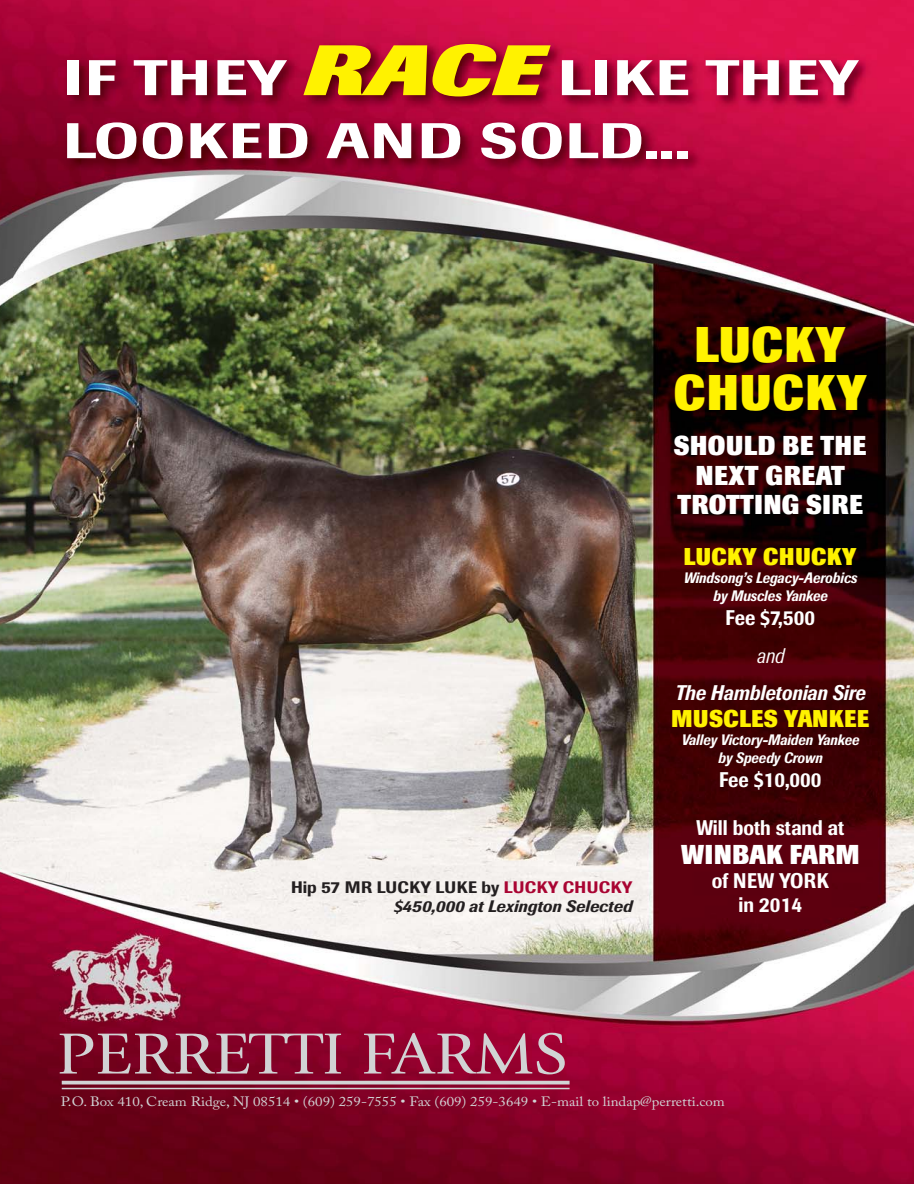
<style>
.page{position:relative;width:914px;height:1184px;background:#fff}
.page>*{position:absolute;margin:0;border:0;box-sizing:border-box;transform-origin:0 0}
.t1{font:60.45px "Giovanni";color:#d1d3d4;scale:1.1 1}
.t2{font:500 49.5px/63px "Imago";letter-spacing:.02em;color:#fff;scale:1.24 1}
.t3{font:800 49.5px/48.6px "Imago";letter-spacing:.02em;color:#fff200;text-align:center;scale:.87 1}
.t4{font:800 27px/29.4px "Imago";letter-spacing:.02em;color:#fff;text-align:center;scale:.87 1}
.t5{font:800 24px "Imago";letter-spacing:.02em;color:#fff200;scale:.87 1}
.t6{font:500 21px/24px "Imago";color:#fff;text-align:center;scale:.87 1}
.t7{font:italic 500 21px "Imago";color:#fff;scale:.87 1}
.t8{font:italic 21px "Imago";color:#fff;scale:.87 1}
.t9{font:italic 500 16.5px/19.5px "Imago";color:#231f20;text-align:right}
.t10{font:italic 500 15px/18px "Imago";color:#fff;text-align:center;scale:.87 1}
.t11{font:13.5px "Adobe Caslon Pro";color:#d1d3d4;scale:1.1 1}
.s1{font-weight:800;font-style:italic;font-size:70.5px;color:#fff200}
.s2{font-style:normal}
.s3{font-style:normal;color:#a90432}
</style>
<div class="page">
<img style="left:0;top:0;width:913px;height:1183px">
<img style="left:12px;top:25px;width:901px;height:237px">
<svg style="left:62px;top:1080px;width:507px;height:4px;background:#c1abb2"></svg>
<hr style="left:62px;top:1087px;width:507px;height:2px;background:#d1d3d4">
<h2 class="t2" style="left:63px;top:51px;width:643px">IF THEY <span class="s1">RACE</span> LIKE THEY<br>LOOKED AND SOLD...</h2>
<p class="t9" style="left:291px;top:879px;width:343px"><span class="s2">Hip 57 MR LUCKY LUKE by</span> <span class="s3">LUCKY CHUCKY </span>$450,000 at Lexington Selected</p>
<h2 class="t3" style="left:673px;top:325px;width:223px">LUCKY<br>CHUCKY</h2>
<h3 class="t4" style="left:674px;top:434px;width:223px">SHOULD BE THE<br>NEXT GREAT<br>TROTTING SIRE</h3>
<h3 class="t5" style="left:683px;top:548px;width:200px">LUCKY CHUCKY</h3>
<p class="t10" style="left:683px;top:570px;width:201px">Windsong’s Legacy-Aerobics by Muscles Yankee</p>
<h3 class="t6" style="left:725px;top:608px;width:104px">Fee $7,500</h3>
<h3 class="t8" style="left:756px;top:647px;width:33px">and</h3>
<h3 class="t7" style="left:675px;top:685px;width:220px">The Hambletonian Sire</h3>
<h3 class="t5" style="left:671px;top:710px;width:229px">MUSCLES YANKEE</h3>
<p class="t10" style="left:681px;top:732px;width:206px">Valley Victory-Maiden Yankee by Speedy Crown</p>
<h3 class="t6" style="left:719px;top:770px;width:119px">Fee $10,000</h3>
<h3 class="t6" style="left:696px;top:818px;width:171px">Will both stand at</h3>
<h3 class="t4" style="left:681px;top:842px;width:206px">WINBAK FARM</h3>
<h3 class="t6" style="left:711px;top:870px;width:136px">of NEW YORK in 2014</h3>
<h1 class="t1" style="left:56px;top:1029px;width:466px">PERRETTI FARMS</h1>
<p class="t11" style="left:61px;top:1096px;width:605px">P.O. Box 410, Cream Ridge, NJ 08514 • (609) 259-7555 • Fax (609) 259-3649 • E-mail to lindap@perretti.com</p>
</div>
